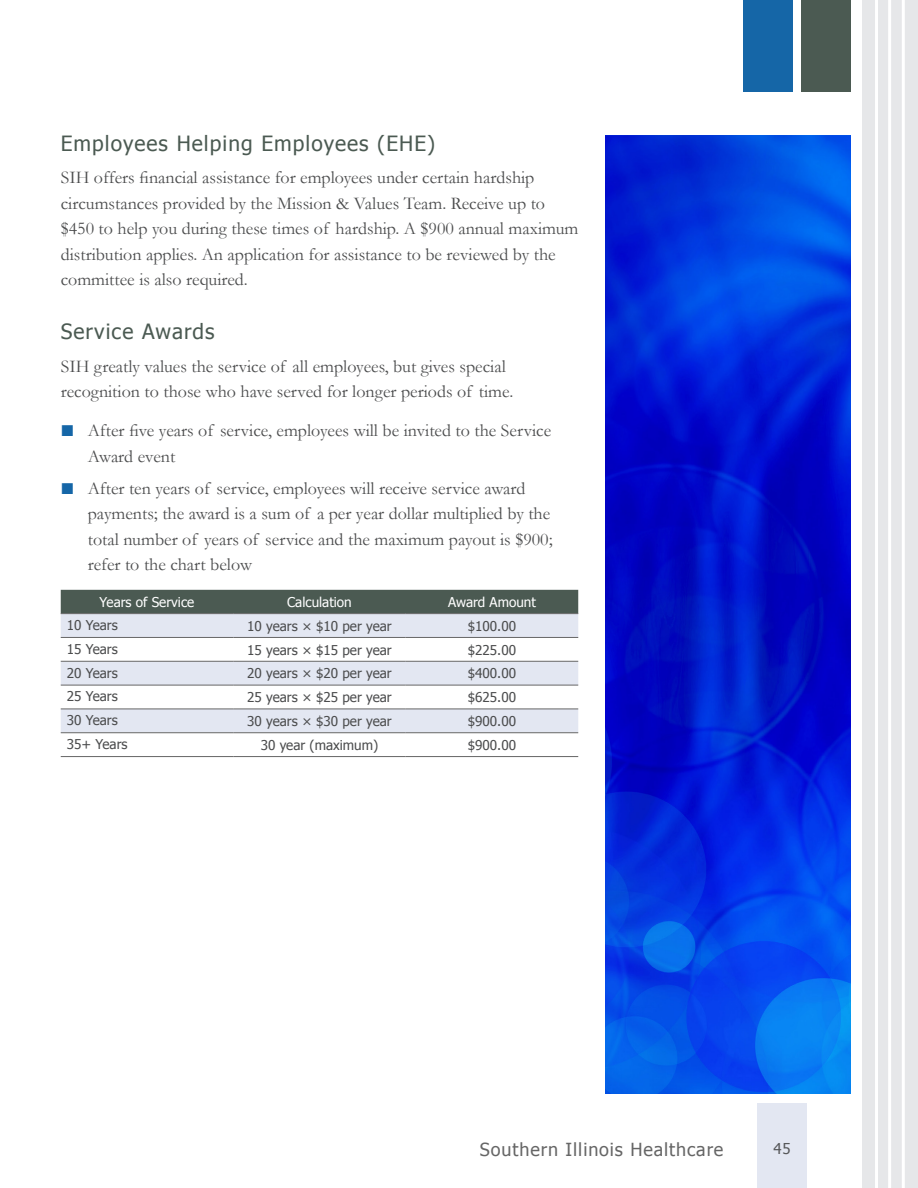
<style>
.page{position:relative;width:918px;height:1188px;background:#fff}
.page>*{position:absolute;margin:0;border:0;box-sizing:border-box;transform-origin:0 0}
.Header_1{font:21px "Tahoma";letter-spacing:.05em;color:#4b5a52}
.Body_Text{font:18px/25.5px "Garamond";color:#4b4c4d}
.t1{font:18px "Tahoma";letter-spacing:.05em;color:#666}
.t2{font:15px "Tahoma";color:#57585a}
.Table_Body_Text{font:13.5px "Tahoma";color:#4b4c4d}
.Table_Body_Left_Alig{font:13.5px "Tahoma";color:#4b4c4d}
.Table_Header_Text{font:13.5px "Tahoma";color:#fff}
</style>
<div class="page">
<div style="left:61px;top:590px;width:517px;height:23px;background:#4b5a52"></div>
<div style="left:61px;top:614px;width:517px;height:23px;background:#e3e7f2"></div>
<svg style="left:61px;top:660px;width:517px;height:74px;fill:#e3e7f2"></svg>
<hr style="left:61px;top:637px;width:172px;height:1px;background:#666">
<hr style="left:233px;top:637px;width:173px;height:1px;background:#666">
<hr style="left:406px;top:637px;width:172px;height:1px;background:#666">
<hr style="left:61px;top:661px;width:172px;height:1px;background:#666">
<hr style="left:233px;top:661px;width:173px;height:1px;background:#666">
<hr style="left:406px;top:661px;width:172px;height:1px;background:#666">
<hr style="left:61px;top:685px;width:172px;height:1px;background:#666">
<hr style="left:233px;top:685px;width:173px;height:1px;background:#666">
<hr style="left:406px;top:685px;width:172px;height:1px;background:#666">
<hr style="left:61px;top:709px;width:172px;height:1px;background:#666">
<hr style="left:233px;top:709px;width:173px;height:1px;background:#666">
<hr style="left:406px;top:709px;width:172px;height:1px;background:#666">
<hr style="left:61px;top:732px;width:172px;height:1px;background:#666">
<hr style="left:233px;top:732px;width:173px;height:1px;background:#666">
<hr style="left:406px;top:732px;width:172px;height:1px;background:#666">
<hr style="left:61px;top:613px;width:172px;height:1px;background:#666">
<hr style="left:233px;top:613px;width:173px;height:1px;background:#666">
<hr style="left:406px;top:613px;width:172px;height:1px;background:#666">
<hr style="left:61px;top:756px;width:172px;height:1px;background:#666">
<hr style="left:233px;top:756px;width:173px;height:1px;background:#666">
<hr style="left:406px;top:756px;width:172px;height:1px;background:#666">
<img style="left:605px;top:135px;width:245px;height:959px">
<div style="left:758px;top:1104px;width:49px;height:84px;background:#e3e7f2"></div>
<div style="left:802px;top:0;width:49px;height:92px;background:#4b5a52"></div>
<div style="left:743px;top:0;width:49px;height:92px;background:#1566a7"></div>
<div style="left:862px;top:0;width:56px;height:1188px;background:#e6e7e9"></div>
<hr style="left:875px;top:0;width:3px;height:1188px;background:#fff">
<hr style="left:888px;top:0;width:3px;height:1188px;background:#fff">
<hr style="left:902px;top:0;width:3px;height:1188px;background:#fff">
<p class="Header_1" style="left:61px;top:129px;width:376px">Employees Helping Employees (EHE)</p>
<p class="Body_Text" style="left:61px;top:164px;width:519px">SIH offers financial assistance for employees under certain hardship circumstances provided by the Mission &amp; Values Team. Receive up to $450 to help you during these times of hardship. A $900 annual maximum distribution applies. An application for assistance to be reviewed by the committee is also required.</p>
<p class="Header_1" style="left:61px;top:318px;width:155px">Service Awards</p>
<p class="Body_Text" style="left:61px;top:353px;width:454px">SIH greatly values the service of all employees, but gives special recognition to those who have served for longer periods of time.</p>
<p class="Body_Text" style="left:88px;top:417px;width:465px">After five years of service, employees will be invited to the Service<br>Award event</p>
<p class="Body_Text" style="left:88px;top:475px;width:466px">After ten years of service, employees will receive service award payments; the award is a sum of a per year dollar multiplied by the total number of years of service and the maximum payout is $900; refer to the chart below</p>
<p class="Table_Header_Text" style="left:100px;top:593px;width:96px">Years of Service</p>
<p class="Table_Header_Text" style="left:287px;top:593px;width:66px">Calculation</p>
<p class="Table_Header_Text" style="left:448px;top:593px;width:89px">Award Amount</p>
<p class="Table_Body_Left_Alig" style="left:67px;top:616px;width:52px">10 Years</p>
<p class="Table_Body_Text" style="left:247px;top:617px;width:146px">10 years × $10 per year</p>
<p class="Table_Body_Text" style="left:468px;top:617px;width:50px">$100.00</p>
<p class="Table_Body_Left_Alig" style="left:67px;top:640px;width:52px">15 Years</p>
<p class="Table_Body_Text" style="left:247px;top:641px;width:146px">15 years × $15 per year</p>
<p class="Table_Body_Text" style="left:468px;top:641px;width:50px">$225.00</p>
<p class="Table_Body_Left_Alig" style="left:67px;top:664px;width:52px">20 Years</p>
<p class="Table_Body_Text" style="left:247px;top:664px;width:146px">20 years × $20 per year</p>
<p class="Table_Body_Text" style="left:468px;top:664px;width:50px">$400.00</p>
<p class="Table_Body_Left_Alig" style="left:67px;top:687px;width:52px">25 Years</p>
<p class="Table_Body_Text" style="left:247px;top:688px;width:146px">25 years × $25 per year</p>
<p class="Table_Body_Text" style="left:468px;top:688px;width:50px">$625.00</p>
<p class="Table_Body_Left_Alig" style="left:67px;top:711px;width:52px">30 Years</p>
<p class="Table_Body_Text" style="left:247px;top:712px;width:146px">30 years × $30 per year</p>
<p class="Table_Body_Text" style="left:468px;top:712px;width:50px">$900.00</p>
<p class="Table_Body_Left_Alig" style="left:67px;top:735px;width:62px">35+ Years</p>
<p class="Table_Body_Text" style="left:261px;top:736px;width:119px">30 year (maximum)</p>
<p class="Table_Body_Text" style="left:468px;top:736px;width:50px">$900.00</p>
<p class="t1" style="left:480px;top:1137px;width:245px">Southern Illinois Healthcare</p>
<p class="t2" style="left:774px;top:1139px;width:19px">45</p>
</div>
